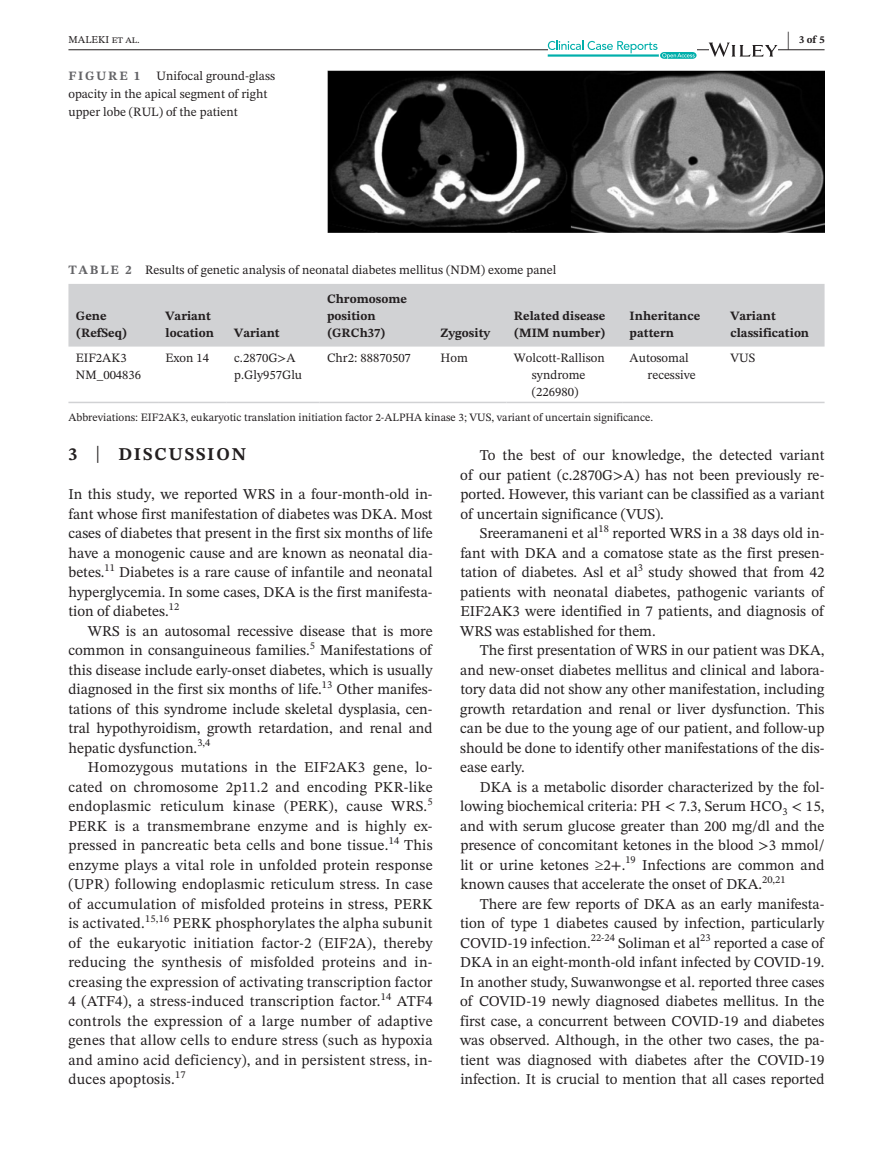
<style>
.page{position:relative;width:893px;height:1174px;background:#fff}
.page>*{position:absolute;margin:0;border:0;box-sizing:border-box;transform-origin:0 0}
.t1{font:700 21px "STIX Two Text";color:#231f20;scale:.42 1}
.t2{font:700 18px "STIX Two Text";letter-spacing:.1em;color:#231f20}
.t3{font:15px/19.5px "STIX Two Text";color:#231f20;text-align:justify}
.t4{font:12.75px/17.2px "STIX Two Text";color:#231f20}
.t5{font:700 12.75px/17.2px "STIX Two Text";color:#231f20}
.t6{font:700 12.75px "STIX Two Text";letter-spacing:.14em;color:#636366}
.t7{font:11.25px "STIX Two Text";color:#231f20}
.t8{font:10.5px "STIX Two Text";color:#231f20}
.t9{font:700 10.5px "STIX Two Text";color:#231f20}
.s1{font-weight:700;color:#636366}
.s2{font-weight:400;font-size:23.7px}
</style>
<div class="page">
<hr style="left:68px;top:49px;width:756px;height:1px;background:#231f20">
<svg style="left:548px;top:41px;width:148px;height:18px"></svg>
<svg style="left:709px;top:43px;width:68px;height:14px"></svg>
<img style="left:327px;top:70px;width:497px;height:162px">
<div style="left:68px;top:284px;width:756px;height:62px;background:#d1d2d4"></div>
<hr style="left:68px;top:402px;width:90px;height:1px;background:#d1d2d4">
<hr style="left:158px;top:402px;width:69px;height:1px;background:#d1d2d4">
<hr style="left:227px;top:402px;width:93px;height:1px;background:#d1d2d4">
<hr style="left:320px;top:402px;width:113px;height:1px;background:#d1d2d4">
<hr style="left:433px;top:402px;width:73px;height:1px;background:#d1d2d4">
<hr style="left:506px;top:402px;width:116px;height:1px;background:#d1d2d4">
<hr style="left:622px;top:402px;width:101px;height:1px;background:#d1d2d4">
<hr style="left:723px;top:402px;width:101px;height:1px;background:#d1d2d4">
<h1 class="t1" style="left:787px;top:24px;width:8px">|</h1>
<p class="t8" style="left:68px;top:32px;width:73px">MALEKI et al.</p>
<p class="t9" style="left:799px;top:32px;width:27px">3 of 5</p>
<p class="t4" style="left:68px;top:66px;width:208px;line-height:18px;text-indent:88px">Unifocal ground-glass opacity in the apical segment of right upper lobe (RUL) of the patient</p>
<p class="t6" style="left:68px;top:66px;width:73px">FIGURE 1</p>
<p class="t4" style="left:68px;top:261px;width:489px"><span class="s1">TABLE 2</span> Results of genetic analysis of neonatal diabetes mellitus (NDM) exome panel</p>
<p class="t5" style="left:76px;top:307px;width:53px">Gene (RefSeq)</p>
<p class="t5" style="left:166px;top:307px;width:50px">Variant location</p>
<p class="t5" style="left:327px;top:290px;width:81px">Chromosome position (GRCh37)</p>
<p class="t5" style="left:514px;top:307px;width:93px">Related disease (MIM number)</p>
<p class="t5" style="left:630px;top:307px;width:72px">Inheritance pattern</p>
<p class="t5" style="left:730px;top:307px;width:80px">Variant classification</p>
<p class="t5" style="left:234px;top:325px;width:47px">Variant</p>
<p class="t5" style="left:441px;top:325px;width:51px">Zygosity</p>
<p class="t4" style="left:76px;top:349px;width:67px">EIF2AK3<br>NM_004836</p>
<p class="t4" style="left:166px;top:349px;width:45px">Exon 14</p>
<p class="t4" style="left:234px;top:349px;width:69px">c.2870G&gt;A p.Gly957Glu</p>
<p class="t4" style="left:327px;top:349px;width:85px">Chr2: 88870507</p>
<p class="t4" style="left:441px;top:349px;width:29px">Hom</p>
<p class="t4" style="left:532px;top:349px;width:74px;text-indent:-18px">Wolcott-Rallison syndrome (226980)</p>
<p class="t4" style="left:648px;top:349px;width:50px;text-indent:-18px">Autosomal recessive</p>
<p class="t4" style="left:730px;top:349px;width:26px">VUS</p>
<p class="t7" style="left:68px;top:409px;width:586px">Abbreviations: EIF2AK3, eukaryotic translation initiation factor 2-ALPHA kinase 3; VUS, variant of uncertain significance.</p>
<p class="t2" style="left:68px;top:441px;width:179px">3 <span class="s2">|</span> DISCUSSION</p>
<p class="t3" style="left:68px;top:484px;width:366px">In this study, we reported WRS in a four-month-old in&shy;fant whose first manifestation of diabetes was DKA. Most cases of diabetes that present in the first six months of life have a monogenic cause and are known as neonatal dia&shy;betes.</p>
<p class="t8" style="left:105px;top:559px;width:12px">11</p>
<p class="t3" style="left:68px;top:562px;width:366px;text-indent:51px">Diabetes is a rare cause of infantile and neonatal hyperglycemia. In some cases, DKA is the first manifesta&shy;tion of diabetes.</p>
<p class="t8" style="left:169px;top:598px;width:12px">12</p>
<p class="t3" style="left:68px;top:621px;width:366px;text-indent:19px">WRS is an autosomal recessive disease that is more common in consanguineous families.</p>
<p class="t8" style="left:310px;top:637px;width:7px">5</p>
<p class="t3" style="left:68px;top:640px;width:366px;text-indent:252px">Manifestations of this disease include early-onset diabetes, which is usually diagnosed in the first six months of life.</p>
<p class="t8" style="left:322px;top:676px;width:12px">13</p>
<p class="t3" style="left:68px;top:679px;width:366px;text-indent:268px">Other manifes&shy;tations of this syndrome include skeletal dysplasia, cen&shy;tral hypothyroidism, growth retardation, and renal and hepatic dysfunction.</p>
<p class="t8" style="left:197px;top:735px;width:15px">3,4</p>
<p class="t3" style="left:68px;top:757px;width:366px;text-indent:20px">Homozygous mutations in the EIF2AK3 gene, lo&shy;cated on chromosome 2p11.2 and encoding PKR-like endoplasmic reticulum kinase (PERK), cause WRS.</p>
<p class="t8" style="left:427px;top:793px;width:7px">5</p>
<p class="t3" style="left:68px;top:816px;width:366px">PERK is a transmembrane enzyme and is highly ex&shy;pressed in pancreatic beta cells and bone tissue.</p>
<p class="t8" style="left:389px;top:832px;width:12px">14</p>
<p class="t3" style="left:68px;top:835px;width:366px;text-indent:336px">This enzyme plays a vital role in unfolded protein response (UPR) following endoplasmic reticulum stress. In case of accumulation of misfolded proteins in stress, PERK is activated.</p>
<p class="t8" style="left:145px;top:910px;width:26px">15,16</p>
<p class="t3" style="left:68px;top:913px;width:366px;text-indent:104px">PERK phosphorylates the alpha subunit of the eukaryotic initiation factor-2 (EIF2A), thereby reducing the synthesis of misfolded proteins and in&shy;creasing the expression of activating transcription factor 4 (ATF4), a stress-induced transcription factor.</p>
<p class="t8" style="left:381px;top:988px;width:12px">14</p>
<p class="t3" style="left:68px;top:991px;width:366px;text-indent:328px">ATF4 controls the expression of a large number of adaptive genes that allow cells to endure stress (such as hypoxia and amino acid deficiency), and in persistent stress, in&shy;duces apoptosis.</p>
<p class="t8" style="left:175px;top:1066px;width:12px">17</p>
<p class="t3" style="left:480px;top:445px;width:346px">To the best of our knowledge, the detected variant</p>
<p class="t3" style="left:460px;top:465px;width:366px">of our patient (c.2870G&gt;A) has not been previously re-</p>
<p class="t3" style="left:460px;top:484px;width:366px">ported. However, this variant can be classified as a variant</p>
<p class="t3" style="left:460px;top:504px;width:205px">of uncertain significance (VUS).</p>
<p class="t3" style="left:480px;top:523px;width:120px">Sreeramaneni et al</p>
<p class="t8" style="left:598px;top:520px;width:12px">18</p>
<p class="t3" style="left:460px;top:523px;width:366px;text-indent:152px">reported WRS in a 38 days old in&shy;fant with DKA and a comatose state as the first presen&shy;tation of diabetes. Asl et al</p>
<p class="t8" style="left:638px;top:559px;width:7px">3</p>
<p class="t3" style="left:460px;top:562px;width:366px;text-indent:188px">study showed that from 42 patients with neonatal diabetes, pathogenic variants of EIF2AK3 were identified in 7 patients, and diagnosis of WRS was established for them.</p>
<p class="t3" style="left:460px;top:640px;width:366px;text-indent:20px">The first presentation of WRS in our patient was DKA, and new-onset diabetes mellitus and clinical and labora&shy;tory data did not show any other manifestation, including growth retardation and renal or liver dysfunction. This can be due to the young age of our patient, and follow-up should be done to identify other manifestations of the dis&shy;ease early.</p>
<p class="t3" style="left:460px;top:777px;width:366px;text-indent:20px">DKA is a metabolic disorder characterized by the fol&shy;lowing biochemical criteria: PH &lt; 7.3, Serum HCO<sub>3</sub> &lt; 15, and with serum glucose greater than 200 mg/dl and the presence of concomitant ketones in the blood &gt;3 mmol/ lit or urine ketones ≥2+.</p>
<p class="t8" style="left:625px;top:852px;width:12px">19</p>
<p class="t3" style="left:460px;top:855px;width:366px;text-indent:182px">Infections are common and known causes that accelerate the onset of DKA.</p>
<p class="t8" style="left:762px;top:871px;width:25px">20,21</p>
<p class="t3" style="left:460px;top:894px;width:366px;text-indent:20px">There are few reports of DKA as an early manifesta&shy;tion of type 1 diabetes caused by infection, particularly COVID-19 infection.</p>
<p class="t8" style="left:591px;top:930px;width:26px">22-24</p>
<p class="t3" style="left:618px;top:933px;width:84px">Soliman et al</p>
<p class="t8" style="left:700px;top:930px;width:12px">23</p>
<p class="t3" style="left:460px;top:933px;width:366px;text-indent:254px">reported a case of DKA in an eight-month-old infant infected by COVID-19.<br>In another study, Suwanwongse et al. reported three cases of COVID-19 newly diagnosed diabetes mellitus. In the first case, a concurrent between COVID-19 and diabetes was observed. Although, in the other two cases, the pa&shy;tient was diagnosed with diabetes after the COVID-19 infection. It is crucial to mention that all cases reported</p>
</div>
